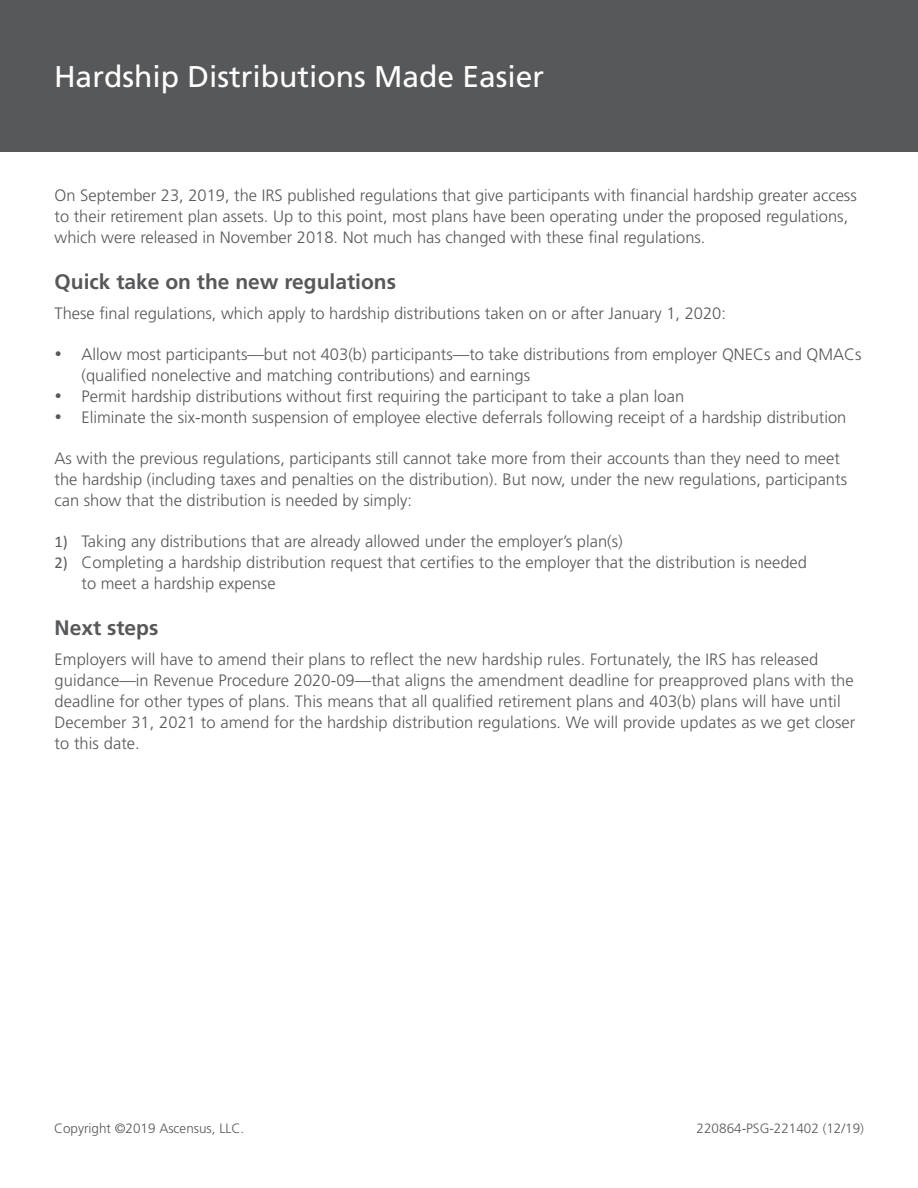
<style>
.page{position:relative;width:918px;height:1188px;background:#fff}
.page>*{position:absolute;margin:0;border:0;box-sizing:border-box;transform-origin:0 0}
.t1{font:30px "Frutiger LT Std";color:#fff}
.Subhead{font:700 21px "Frutiger LT Std";color:#57585a}
.Body{font:300 16.5px/21px "Frutiger LT Std";color:#57585a}
.t2{font:300 13.5px "Frutiger LT Std";color:#57585a}
.s1{font-family:"Calibri";font-weight:400}
</style>
<div class="page">
<div style="left:0;top:0;width:918px;height:151px;background:#57585a"></div>
<p class="t1" style="left:54px;top:59px;width:492px">Hardship Distributions Made Easier</p>
<p class="Body" style="left:55px;top:185px;width:804px">On September 23, 2019, the IRS published regulations that give participants with financial hardship greater access to their retirement plan assets. Up to this point, most plans have been operating under the proposed regulations, which were released in November 2018. Not much has changed with these final regulations.</p>
<p class="Subhead" style="left:55px;top:269px;width:343px">Quick take on the new regulations</p>
<p class="Body" style="left:55px;top:303px;width:673px">These final regulations, which apply to hardship distributions taken on or after January 1, 2020:</p>
<p class="Body" style="left:82px;top:344px;width:781px;text-indent:-27px">• Allow most participants—but not 403(b) participants—to take distributions from employer QNECs and QMACs (qualified nonelective and matching contributions) and earnings</p>
<p class="Body" style="left:55px;top:386px;width:631px">• Permit hardship distributions without first requiring the participant to take a plan loan</p>
<p class="Body" style="left:55px;top:407px;width:793px">• Eliminate the six-month suspension of employee elective deferrals following receipt of a hardship distribution</p>
<p class="Body" style="left:55px;top:448px;width:794px">As with the previous regulations, participants still cannot take more from their accounts than they need to meet the hardship (including taxes and penalties on the distribution). But now, under the new regulations, participants can show that the distribution is needed by simply:</p>
<p class="Body" style="left:55px;top:532px;width:570px"><span class="s1">1)</span> Taking any distributions that are already allowed under the employer’s plan(s)</p>
<p class="Body" style="left:82px;top:553px;width:727px;text-indent:-27px"><span class="s1">2)</span> Completing a hardship distribution request that certifies to the employer that the distribution is needed to meet a hardship expense</p>
<p class="Subhead" style="left:55px;top:615px;width:105px">Next steps</p>
<p class="Body" style="left:55px;top:649px;width:802px">Employers will have to amend their plans to reflect the new hardship rules. Fortunately, the IRS has released guidance—in Revenue Procedure 2020-09—that aligns the amendment deadline for preapproved plans with the deadline for other types of plans. This means that all qualified retirement plans and 403(b) plans will have until December 31, 2021 to amend for the hardship distribution regulations. We will provide updates as we get closer to this date.</p>
<p class="t2" style="left:54px;top:1121px;width:192px">Copyright ©2019 Ascensus, LLC.</p>
<p class="t2" style="left:697px;top:1121px;width:169px">220864-PSG-221402 (12/19)</p>
</div>
